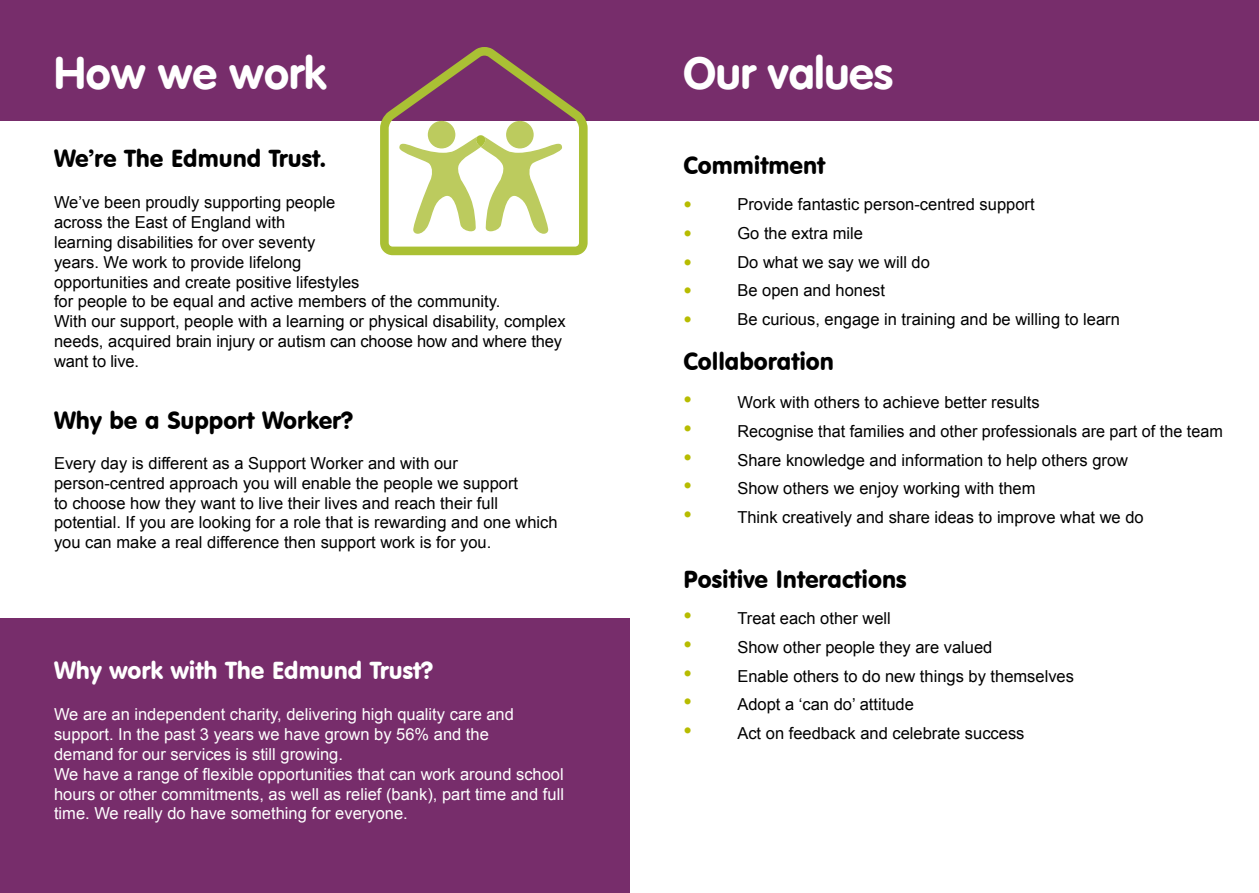
<style>
.page{position:relative;width:1259px;height:893px;background:#fff}
.page>*{position:absolute;margin:0;border:0;box-sizing:border-box;transform-origin:0 0}
.t1{font:45px "VAG Rounded Bold";color:#fff}
.t2{font:24px "VAG Rounded BT";color:#000}
.t3{font:24px "VAG Rounded BT";color:#fff}
.t4{font:16.5px/19.8px "Arial";color:#000}
.t5{font:16.5px/19.8px "Arial";color:#fff}
.s1{font-size:24px;color:#b7bc00}
</style>
<div class="page">
<div style="left:0;top:619px;width:629px;height:274px;background:#772d6b"></div>
<div style="left:0;top:0;width:668px;height:120px;background:#772d6b"></div>
<svg style="left:380px;top:47px;width:207px;height:208px"></svg>
<div style="left:629px;top:0;width:630px;height:120px;background:#772d6b"></div>
<h1 class="t1" style="left:54px;top:46px;width:274px">How we work</h1>
<h2 class="t2" style="left:54px;top:143px;width:273px">We’re The Edmund Trust.</h2>
<p class="t4" style="left:54px;top:193px;width:513px">We’ve been proudly supporting people<br>across the East of England with<br>learning disabilities for over seventy<br>years. We work to provide lifelong<br>opportunities and create positive lifestyles<br>for people to be equal and active members of the community.<br>With our support, people with a learning or physical disability, complex needs, acquired brain injury or autism can choose how and where they want to live.</p>
<h2 class="t2" style="left:54px;top:406px;width:301px">Why be a Support Worker?</h2>
<p class="t4" style="left:54px;top:453px;width:505px">Every day is different as a Support Worker and with our person-centred approach you will enable the people we support<br>to choose how they want to live their lives and reach their full potential. If you are looking for a role that is rewarding and one which you can make a real difference then support work is for you.</p>
<h2 class="t3" style="left:54px;top:655px;width:381px">Why work with The Edmund Trust?</h2>
<p class="t5" style="left:54px;top:705px;width:511px">We are an independent charity, delivering high quality care and support. In the past 3 years we have grown by 56% and the<br>demand for our services is still growing.<br>We have a range of flexible opportunities that can work around school hours or other commitments, as well as relief (bank), part time and full time. We really do have something for everyone.</p>
<h1 class="t1" style="left:683px;top:46px;width:211px">Our values</h1>
<h2 class="t2" style="left:683px;top:150px;width:143px">Commitment</h2>
<p class="t4" style="left:683px;top:194px;width:353px"><span class="s1">•</span> Provide fantastic person-centred support</p>
<p class="t4" style="left:683px;top:223px;width:181px"><span class="s1">•</span> Go the extra mile</p>
<p class="t4" style="left:683px;top:252px;width:248px"><span class="s1">•</span> Do what we say we will do</p>
<p class="t4" style="left:683px;top:281px;width:203px"><span class="s1">•</span> Be open and honest</p>
<p class="t4" style="left:683px;top:310px;width:438px"><span class="s1">•</span> Be curious, engage in training and be willing to learn</p>
<h2 class="t2" style="left:683px;top:346px;width:152px">Collaboration</h2>
<p class="t4" style="left:683px;top:392px;width:358px"><span class="s1">•</span> Work with others to achieve better results</p>
<p class="t4" style="left:683px;top:421px;width:541px"><span class="s1">•</span> Recognise that families and other professionals are part of the team</p>
<p class="t4" style="left:683px;top:450px;width:446px"><span class="s1">•</span> Share knowledge and information to help others grow</p>
<p class="t4" style="left:683px;top:479px;width:354px"><span class="s1">•</span> Show others we enjoy working with them</p>
<p class="t4" style="left:683px;top:508px;width:462px"><span class="s1">•</span> Think creatively and share ideas to improve what we do</p>
<h2 class="t2" style="left:683px;top:564px;width:225px">Positive Interactions</h2>
<p class="t4" style="left:683px;top:608px;width:209px"><span class="s1">•</span> Treat each other well</p>
<p class="t4" style="left:683px;top:637px;width:310px"><span class="s1">•</span> Show other people they are valued</p>
<p class="t4" style="left:683px;top:666px;width:392px"><span class="s1">•</span> Enable others to do new things by themselves</p>
<p class="t4" style="left:683px;top:695px;width:232px"><span class="s1">•</span> Adopt a ‘can do’ attitude</p>
<p class="t4" style="left:683px;top:724px;width:343px"><span class="s1">•</span> Act on feedback and celebrate success</p>
</div>
